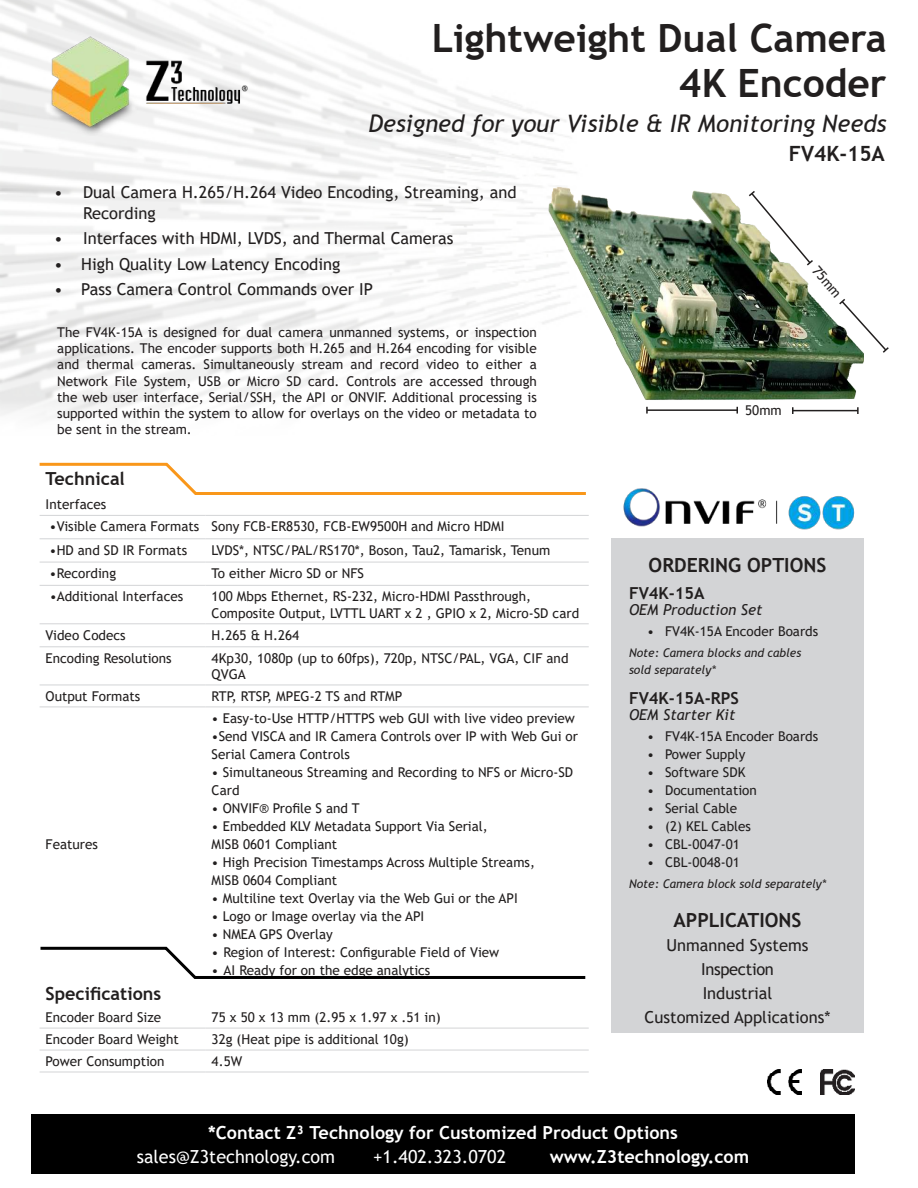
<style>
.page{position:relative;width:918px;height:1188px;background:#fff}
.page>*{position:absolute;margin:0;border:0;box-sizing:border-box;transform-origin:0 0}
.t1{font:700 39px/45px "Trebuchet MS";color:#221f1f;text-align:right}
.t2{font:italic 24px "Trebuchet MS";color:#221f1f}
.t3{font:700 21px "Trebuchet MS";color:#221f1f}
.t4{font:700 19.5px "Trebuchet MS";color:#221f1f}
.t5{font:700 18px "Trebuchet MS";color:#fff}
.t6{font:18px "Trebuchet MS";color:#fff}
.t7{font:700 18px "Trebuchet MS";color:#221f1f}
.t8{font:16.5px/24px "Trebuchet MS";color:#221f1f;text-align:center}
.t9{font:700 16.5px "Trebuchet MS";color:#221f1f}
.t10{font:italic 15px "Trebuchet MS";color:#221f1f}
.t11{font:13.5px/18px "Trebuchet MS";color:#221f1f}
.t12{font:13.5px/16.2px "Trebuchet MS";color:#231f20;text-align:justify}
.t13{font:italic 12px/16.5px "Trebuchet MS";color:#221f1f}
</style>
<div class="page">
<div style="left:611px;top:538px;width:253px;height:495px;background:#d3d4d6"></div>
<div style="left:31px;top:1114px;width:824px;height:60px;background:#000"></div>
<hr style="left:40px;top:515px;width:166px;height:1px;background:#d3d4d6">
<hr style="left:206px;top:515px;width:383px;height:1px;background:#d3d4d6">
<hr style="left:40px;top:538px;width:166px;height:1px;background:#d3d4d6">
<hr style="left:206px;top:538px;width:383px;height:1px;background:#d3d4d6">
<hr style="left:40px;top:562px;width:166px;height:1px;background:#d3d4d6">
<hr style="left:206px;top:562px;width:383px;height:1px;background:#d3d4d6">
<hr style="left:40px;top:585px;width:166px;height:1px;background:#d3d4d6">
<hr style="left:206px;top:585px;width:383px;height:1px;background:#d3d4d6">
<hr style="left:40px;top:623px;width:166px;height:1px;background:#d3d4d6">
<hr style="left:206px;top:623px;width:383px;height:1px;background:#d3d4d6">
<hr style="left:40px;top:646px;width:166px;height:1px;background:#d3d4d6">
<hr style="left:206px;top:646px;width:383px;height:1px;background:#d3d4d6">
<hr style="left:40px;top:685px;width:166px;height:1px;background:#d3d4d6">
<hr style="left:206px;top:685px;width:383px;height:1px;background:#d3d4d6">
<hr style="left:40px;top:707px;width:166px;height:1px;background:#d3d4d6">
<hr style="left:206px;top:707px;width:383px;height:1px;background:#d3d4d6">
<hr style="left:40px;top:1028px;width:166px;height:1px;background:#d3d4d6">
<hr style="left:206px;top:1028px;width:383px;height:1px;background:#d3d4d6">
<hr style="left:40px;top:1050px;width:166px;height:1px;background:#d3d4d6">
<hr style="left:206px;top:1050px;width:383px;height:1px;background:#d3d4d6">
<hr style="left:40px;top:1072px;width:166px;height:1px;background:#d3d4d6">
<hr style="left:206px;top:1072px;width:383px;height:1px;background:#d3d4d6">
<svg style="left:39px;top:462px;width:547px;height:33px"></svg>
<svg style="left:40px;top:946px;width:546px;height:33px"></svg>
<img style="left:37px;top:31px;width:239px;height:104px">
<img style="left:767px;top:1070px;width:35px;height:24px">
<img style="left:820px;top:1070px;width:35px;height:25px">
<img style="left:623px;top:488px;width:232px;height:42px">
<img style="left:545px;top:185px;width:319px;height:227px">
<hr style="left:647px;top:409px;width:90px;height:2px;background:#221f1f">
<svg style="left:646px;top:407px;width:2px;height:7px"></svg>
<hr style="left:793px;top:410px;width:65px;height:1px;background:#221f1f">
<svg style="left:792px;top:407px;width:2px;height:7px"></svg>
<svg style="left:857px;top:407px;width:2px;height:7px"></svg>
<svg style="left:747px;top:189px;width:68px;height:78px"></svg>
<svg style="left:838px;top:297px;width:51px;height:57px"></svg>
<h1 class="t1" style="left:432px;top:19px;width:456px">Lightweight Dual Camera<br>4K Encoder</h1>
<h2 class="t2" style="left:368px;top:114px;width:520px">Designed for your Visible &amp; IR Monitoring Needs</h2>
<p class="t8" style="left:83px;top:183px;width:435px;line-height:21px;text-align:left;text-indent:-29px">• Dual Camera H.265/H.264 Video Encoding, Streaming, and<br>Recording</p>
<p class="t8" style="left:54px;top:228px;width:401px">• Interfaces with HDMI, LVDS, and Thermal Cameras</p>
<p class="t8" style="left:54px;top:253px;width:288px">• High Quality Low Latency Encoding</p>
<p class="t8" style="left:54px;top:279px;width:320px">• Pass Camera Control Commands over IP</p>
<p class="t12" style="left:57px;top:325px;width:481px">The FV4K-15A is designed for dual camera unmanned systems, or inspection applications. The encoder supports both H.265 and H.264 encoding for visible and thermal cameras. Simultaneously stream and record video to either a Network File System, USB or Micro SD card. Controls are accessed through the web user interface, Serial/SSH, the API or ONVIF. Additional processing is supported within the system to allow for overlays on the video or metadata to be sent in the stream.</p>
<h3 class="t7" style="left:46px;top:471px;width:81px">Technical</h3>
<p class="t11" style="left:46px;top:497px;width:62px">Interfaces</p>
<p class="t11" style="left:50px;top:519px;width:456px">•Visible Camera Formats Sony FCB-ER8530, FCB-EW9500H and Micro HDMI</p>
<p class="t11" style="left:50px;top:542px;width:139px">•HD and SD IR Formats</p>
<p class="t11" style="left:212px;top:542px;width:340px">LVDS*, NTSC/PAL/RS170*, Boson, Tau2, Tamarisk, Tenum</p>
<p class="t11" style="left:50px;top:565px;width:68px">•Recording</p>
<p class="t11" style="left:212px;top:565px;width:154px">To either Micro SD or NFS</p>
<p class="t11" style="left:50px;top:589px;width:135px">•Additional Interfaces</p>
<p class="t11" style="left:212px;top:589px;width:369px;line-height:16.5px">100 Mbps Ethernet, RS-232, Micro-HDMI Passthrough,<br>Composite Output, LVTTL UART x 2 , GPIO x 2, Micro-SD card</p>
<p class="t11" style="left:46px;top:627px;width:82px">Video Codecs</p>
<p class="t11" style="left:212px;top:628px;width:89px">H.265 &amp; H.264</p>
<p class="t11" style="left:46px;top:650px;width:128px">Encoding Resolutions</p>
<p class="t11" style="left:212px;top:651px;width:358px;line-height:16.2px">4Kp30, 1080p (up to 60fps), 720p, NTSC/PAL, VGA, CIF and<br>QVGA</p>
<p class="t11" style="left:46px;top:688px;width:96px">Output Formats</p>
<p class="t11" style="left:212px;top:688px;width:192px">RTP, RTSP, MPEG-2 TS and RTMP</p>
<p class="t11" style="left:46px;top:836px;width:54px">Features</p>
<p class="t11" style="left:212px;top:710px;width:365px">• Easy-to-Use HTTP/HTTPS web GUI with live video preview</p>
<p class="t11" style="left:212px;top:728px;width:368px">•Send VISCA and IR Camera Controls over IP with Web Gui or<br>Serial Camera Controls</p>
<p class="t11" style="left:212px;top:764px;width:363px">• Simultaneous Streaming and Recording to NFS or Micro-SD<br>Card</p>
<p class="t11" style="left:212px;top:799px;width:150px">• ONVIF® Profile S and T</p>
<p class="t11" style="left:212px;top:818px;width:278px">• Embedded KLV Metadata Support Via Serial,<br>MISB 0601 Compliant</p>
<p class="t11" style="left:212px;top:854px;width:325px">• High Precision Timestamps Across Multiple Streams,<br>MISB 0604 Compliant</p>
<p class="t11" style="left:212px;top:890px;width:308px">• Multiline text Overlay via the Web Gui or the API</p>
<p class="t11" style="left:212px;top:908px;width:214px">• Logo or Image overlay via the API</p>
<p class="t11" style="left:212px;top:926px;width:123px">• NMEA GPS Overlay</p>
<p class="t11" style="left:212px;top:944px;width:289px">• Region of Interest: Configurable Field of View</p>
<p class="t11" style="left:212px;top:962px;width:220px">• AI Ready for on the edge analytics</p>
<h3 class="t7" style="left:46px;top:982px;width:117px">Specifications</h3>
<p class="t11" style="left:46px;top:1010px;width:117px">Encoder Board Size</p>
<p class="t11" style="left:212px;top:1010px;width:231px">75 x 50 x 13 mm (2.95 x 1.97 x .51 in)</p>
<p class="t11" style="left:46px;top:1031px;width:135px">Encoder Board Weight</p>
<p class="t11" style="left:212px;top:1031px;width:199px">32g (Heat pipe is additional 10g)</p>
<p class="t11" style="left:46px;top:1053px;width:120px">Power Consumption</p>
<p class="t11" style="left:212px;top:1053px;width:32px">4.5W</p>
<h3 class="t3" style="left:789px;top:146px;width:98px">FV4K-15A</h3>
<p class="t11" style="left:821px;top:263px;width:38px;rotate:50deg">75mm</p>
<p class="t11" style="left:745px;top:402px;width:38px">50mm</p>
<h3 class="t4" style="left:649px;top:557px;width:179px">ORDERING OPTIONS</h3>
<p class="t9" style="left:629px;top:586px;width:77px">FV4K-15A</p>
<p class="t10" style="left:629px;top:604px;width:135px">OEM Production Set</p>
<p class="t11" style="left:647px;top:624px;width:173px">• FV4K-15A Encoder Boards</p>
<p class="t13" style="left:629px;top:646px;width:174px">Note: Camera blocks and cables sold separately*</p>
<p class="t9" style="left:629px;top:691px;width:111px">FV4K-15A-RPS</p>
<p class="t10" style="left:629px;top:709px;width:108px">OEM Starter Kit</p>
<p class="t11" style="left:647px;top:729px;width:173px">• FV4K-15A Encoder Boards</p>
<p class="t11" style="left:647px;top:747px;width:100px">• Power Supply</p>
<p class="t11" style="left:647px;top:765px;width:100px">• Software SDK</p>
<p class="t11" style="left:647px;top:783px;width:111px">• Documentation</p>
<p class="t11" style="left:647px;top:801px;width:92px">• Serial Cable</p>
<p class="t11" style="left:647px;top:819px;width:105px">• (2) KEL Cables</p>
<p class="t11" style="left:647px;top:837px;width:94px">• CBL-0047-01</p>
<p class="t11" style="left:647px;top:855px;width:94px">• CBL-0048-01</p>
<p class="t13" style="left:629px;top:877px;width:199px">Note: Camera block sold separately*</p>
<h3 class="t4" style="left:674px;top:913px;width:129px">APPLICATIONS</h3>
<p class="t8" style="left:645px;top:935px;width:187px">Unmanned Systems<br>Inspection<br>Industrial<br>Customized Applications*</p>
<h3 class="t5" style="left:208px;top:1125px;width:471px">*Contact Z³ Technology for Customized Product Options</h3>
<h3 class="t6" style="left:137px;top:1149px;width:200px">sales@Z3technology.com</h3>
<h3 class="t6" style="left:373px;top:1149px;width:135px">+1.402.323.0702</h3>
<h3 class="t5" style="left:550px;top:1149px;width:201px">www.Z3technology.com</h3>
</div>
